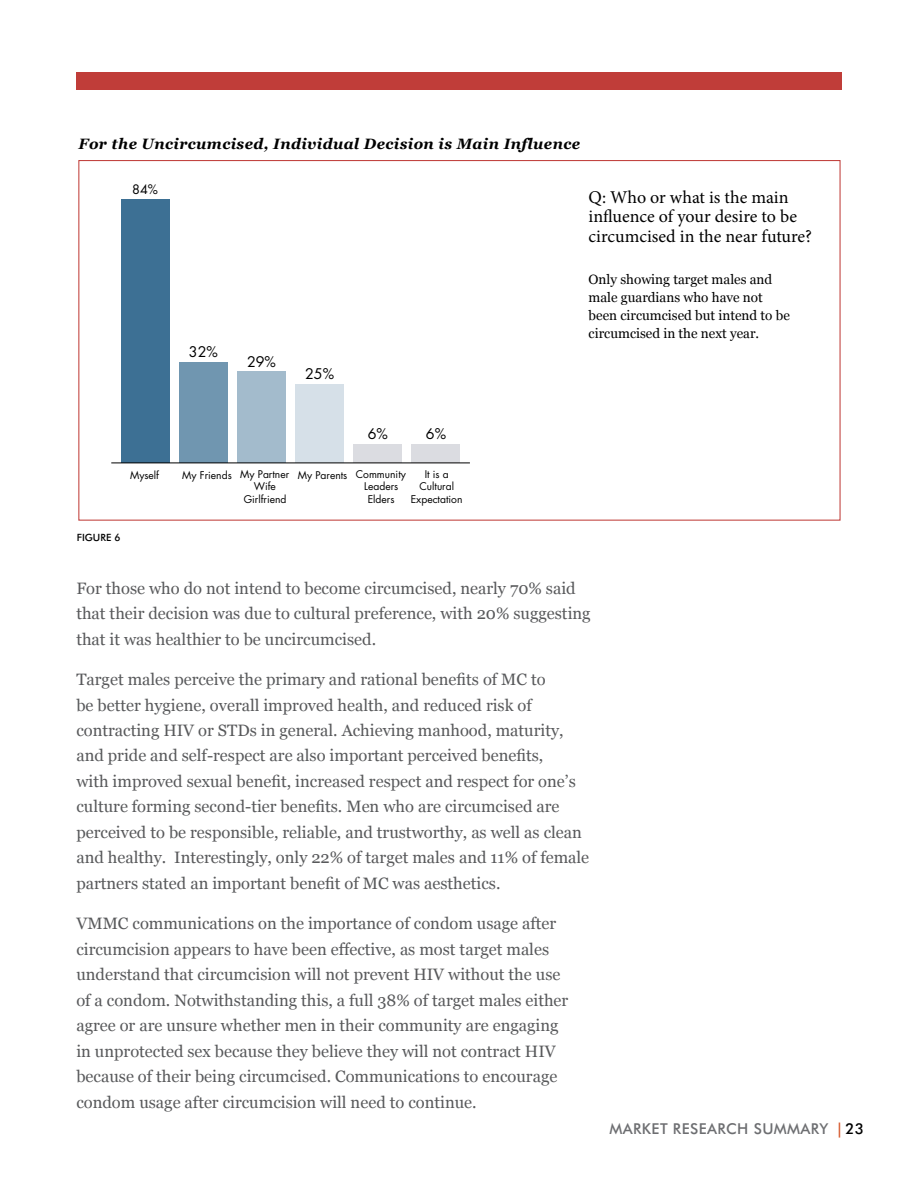
<style>
.page{position:relative;width:918px;height:1188px;background:#fff}
.page>*{position:absolute;margin:0;border:0;box-sizing:border-box;transform-origin:0 0}
.t1{font:18px/19.5px "Minion Pro";color:#000}
.t2{font:16.5px/25.5px "Georgia";color:#58595b}
.t3{font:italic 700 15px "Georgia";letter-spacing:.025em;color:#000}
.t4{font:500 15px "Futura BT";letter-spacing:.025em;color:#6d6e71}
.t5{font:500 15px "Futura BT";color:#000}
.t6{font:14.25px "Futura Std";color:#000}
.t7{font:13.5px/18px "Georgia";color:#000}
.t8{font:12.75px "Futura Std";color:#000}
.t9{font:10.35px/12.3px "Futura Std";color:#000;text-align:center}
.t10{font:500 10.05px "Futura BT";color:#000}
.s1{color:#d55427}
</style>
<div class="page">
<div style="left:76px;top:72px;width:766px;height:18px;background:#c03d39"></div>
<div style="left:121px;top:199px;width:48px;height:264px;background:#3d7094"></div>
<div style="left:179px;top:363px;width:49px;height:100px;background:#7096b0"></div>
<div style="left:237px;top:372px;width:49px;height:91px;background:#a3bbcc"></div>
<div style="left:296px;top:384px;width:48px;height:79px;background:#d6e0e8"></div>
<div style="left:354px;top:444px;width:48px;height:19px;background:#dbdce1"></div>
<div style="left:412px;top:444px;width:48px;height:19px;background:#dbdce1"></div>
<hr style="left:111px;top:463px;width:359px;height:1px;background:#000">
<p class="t3" style="left:79px;top:133px;width:503px">For the Uncircumcised, Individual Decision is Main Influence</p>
<p class="t8" style="left:132px;top:181px;width:27px">84%</p>
<p class="t6" style="left:189px;top:343px;width:31px">32%</p>
<p class="t6" style="left:247px;top:352px;width:31px">29%</p>
<p class="t6" style="left:305px;top:365px;width:31px">25%</p>
<p class="t1" style="left:589px;top:187px;width:225px">Q: Who or what is the main influence of your desire to be circumcised in the near future?</p>
<p class="t7" style="left:589px;top:270px;width:203px">Only showing target males and male guardians who have not been circumcised but intend to be circumcised in the next year.</p>
<p class="t6" style="left:368px;top:425px;width:22px">6%</p>
<p class="t6" style="left:426px;top:425px;width:22px">6%</p>
<p class="t9" style="left:130px;top:469px;width:31px">Myself</p>
<p class="t9" style="left:182px;top:469px;width:108px">My Friends My Partner</p>
<p class="t9" style="left:254px;top:481px;width:24px">Wife</p>
<p class="t9" style="left:244px;top:493px;width:44px">Girlfriend</p>
<p class="t9" style="left:298px;top:468px;width:110px">My Parents Community</p>
<p class="t9" style="left:364px;top:480px;width:36px">Leaders</p>
<p class="t9" style="left:368px;top:493px;width:28px">Elders</p>
<p class="t9" style="left:411px;top:468px;width:53px">It is a<br>Cultural<br>Expectation</p>
<p class="t10" style="left:77px;top:531px;width:45px">FIGURE 6</p>
<p class="t2" style="left:76px;top:574px;width:516px">For those who do not intend to become circumcised, nearly 70% said that their decision was due to cultural preference, with 20% suggesting that it was healthier to be uncircumcised.</p>
<p class="t2" style="left:76px;top:666px;width:514px">Target males perceive the primary and rational benefits of MC to<br>be better hygiene, overall improved health, and reduced risk of contracting HIV or STDs in general. Achieving manhood, maturity, and pride and self-respect are also important perceived benefits,<br>with improved sexual benefit, increased respect and respect for one’s culture forming second-tier benefits. Men who are circumcised are perceived to be responsible, reliable, and trustworthy, as well as clean and healthy. Interestingly, only 22% of target males and 11% of female partners stated an important benefit of MC was aesthetics.</p>
<p class="t2" style="left:76px;top:910px;width:494px">VMMC communications on the importance of condom usage after circumcision appears to have been effective, as most target males understand that circumcision will not prevent HIV without the use of a condom. Notwithstanding this, a full 38% of target males either agree or are unsure whether men in their community are engaging in unprotected sex because they believe they will not contract HIV because of their being circumcised. Communications to encourage condom usage after circumcision will need to continue.</p>
<p class="t4" style="left:610px;top:1120px;width:220px">MARKET RESEARCH SUMMARY</p>
<p class="t5" style="left:836px;top:1120px;width:30px"><span class="s1">|</span>23</p>
</div>
